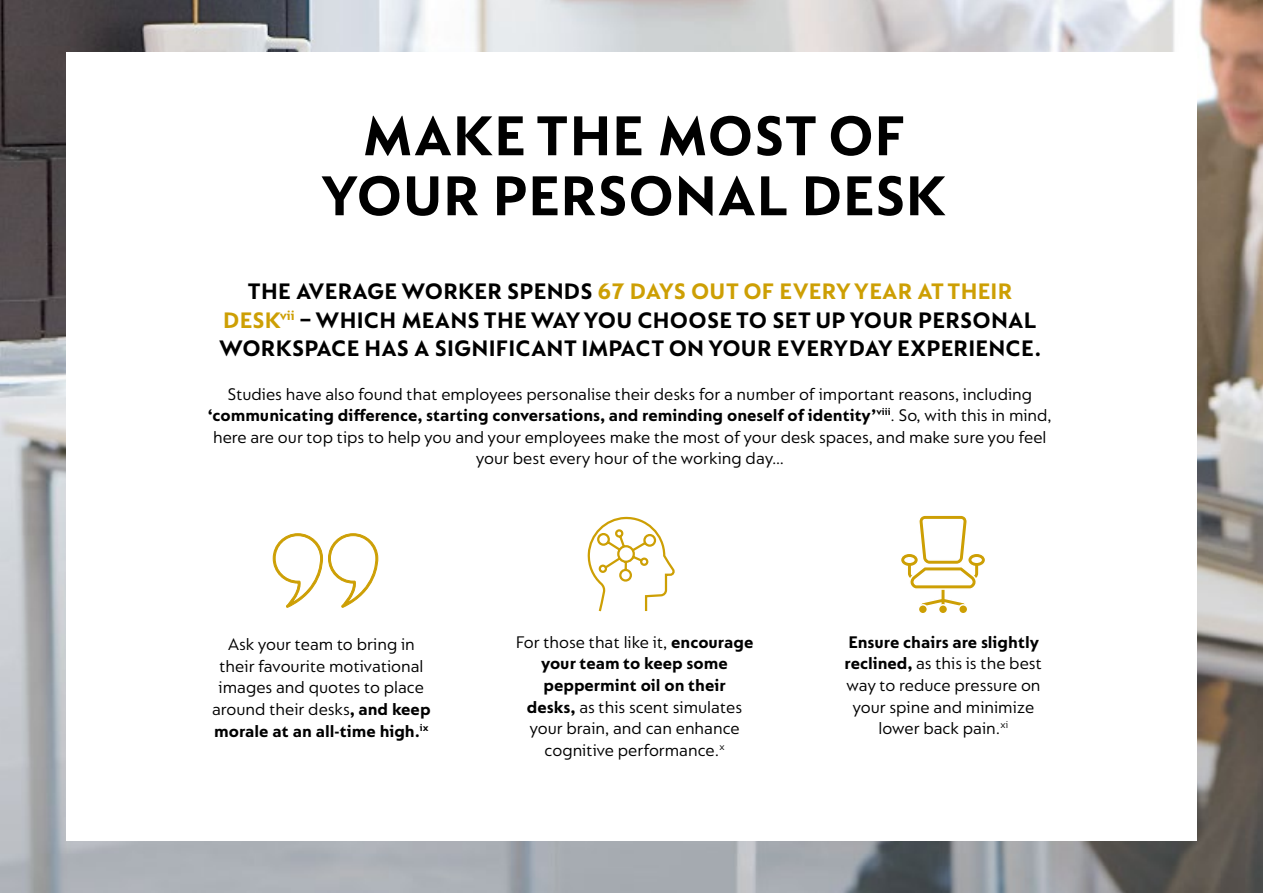
<style>
.page{position:relative;width:1263px;height:893px;background:#fff}
.page>*{position:absolute;margin:0;border:0;box-sizing:border-box;transform-origin:0 0}
.t1{font:700 60px/60px "Nespresso Lucas";letter-spacing:.01em;color:#000;text-align:center}
.t2{font:700 24px/28.8px "Nespresso Lucas";letter-spacing:.01em;color:#000;text-align:center}
.t3{font:18px/21.6px "Nespresso Lucas";color:#000;text-align:center}
.s1{color:#cd9f04}
.s2{font-weight:700}
</style>
<div class="page">
<img style="left:0;top:0;width:1263px;height:893px">
<div style="left:66px;top:52px;width:1131px;height:788px;background:#fff"></div>
<svg style="left:273px;top:533px;width:105px;height:75px"></svg>
<svg style="left:588px;top:516px;width:86px;height:96px"></svg>
<div style="left:918px;top:605px;width:9px;height:9px;background:#fefdfb;border-radius:50%"></div>
<div style="left:918px;top:604px;width:10px;height:10px;border:2px solid #fff;border-radius:50%"></div>
<div style="left:959px;top:605px;width:9px;height:9px;background:#fefdfb;border-radius:50%"></div>
<div style="left:958px;top:604px;width:10px;height:10px;border:2px solid #fff;border-radius:50%"></div>
<div style="left:938px;top:604px;width:10px;height:10px;border:2px solid #fff;border-radius:50%"></div>
<svg style="left:901px;top:515px;width:84px;height:98px"></svg>
<h1 class="t1" style="left:321px;top:105px;width:627px">MAKE THE MOST OF<br>YOUR PERSONAL DESK</h1>
<h2 class="t2" style="left:219px;top:276px;width:824px">THE AVERAGE WORKER SPENDS <span class="s1">67 DAYS OUT OF EVERY YEAR AT THEIR<br>DESK</span><sup>vii</sup> – WHICH MEANS THE WAY YOU CHOOSE TO SET UP YOUR PERSONAL<br>WORKSPACE HAS A SIGNIFICANT IMPACT ON YOUR EVERYDAY EXPERIENCE.</h2>
<p class="t3" style="left:208px;top:383px;width:845px">Studies have also found that employees personalise their desks for a number of important reasons, including <span class="s2">‘communicating difference, starting conversations, and reminding oneself of identity’</span><sup>viii</sup>. So, with this in mind, here are our top tips to help you and your employees make the most of your desk spaces, and make sure you feel your best every hour of the working day…</p>
<p class="t3" style="left:212px;top:633px;width:220px">Ask your team to bring in their favourite motivational images and quotes to place around their desks<span class="s2">, and keep morale at an all-time high.</span><sup>ix</sup></p>
<p class="t3" style="left:516px;top:631px;width:239px">For those that like it, <span class="s2">encourage your team to keep some peppermint oil on their<br>desks,</span> as this scent simulates your brain, and can enhance cognitive performance.<sup>x</sup></p>
<p class="t3" style="left:844px;top:631px;width:199px"><span class="s2">Ensure chairs are slightly reclined,</span> as this is the best way to reduce pressure on your spine and minimize lower back pain.<sup>xi</sup></p>
</div>
